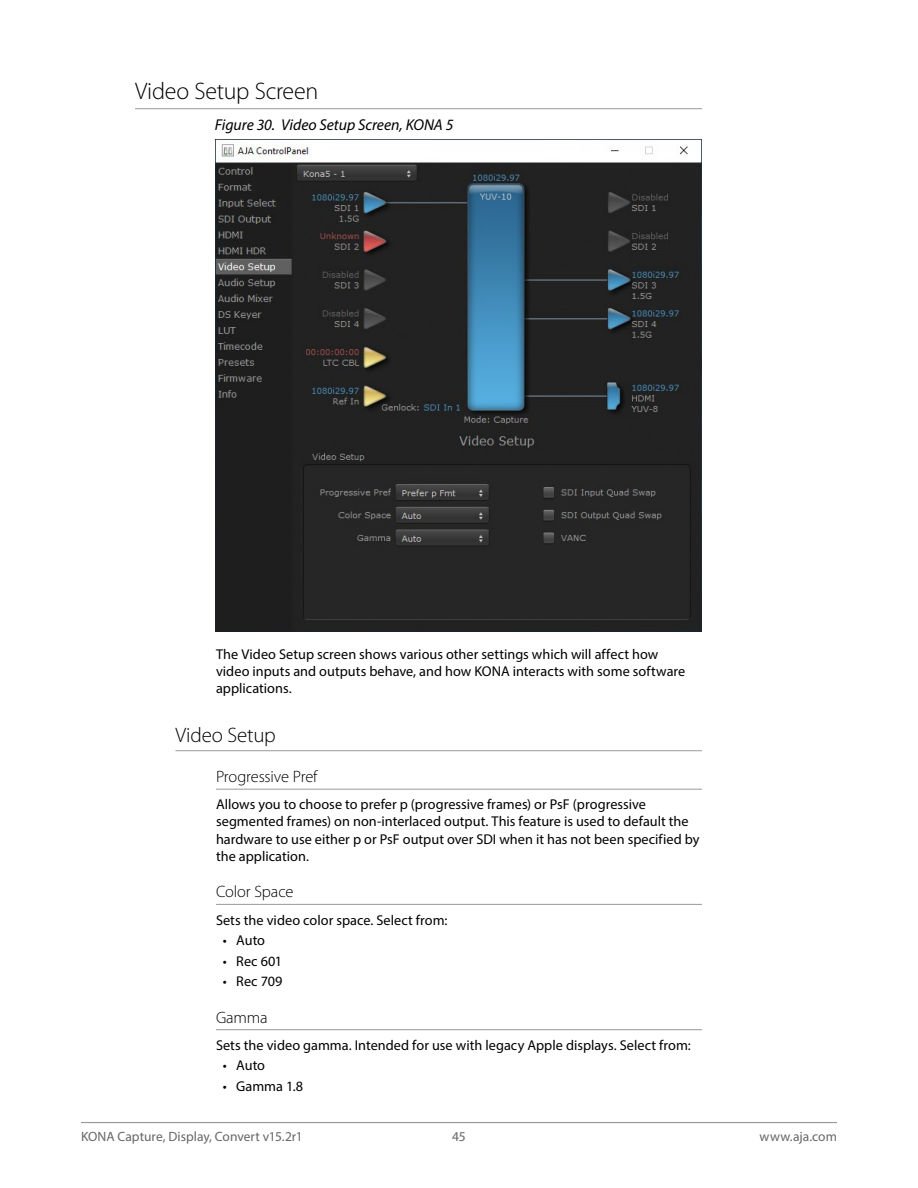
<style>
.page{position:relative;width:918px;height:1188px;background:#fff}
.page>*{position:absolute;margin:0;border:0;box-sizing:border-box;transform-origin:0 0}
._2Head{font:300 24px "Myriad Pro";letter-spacing:-.01em;color:#000}
._3Head{font:300 21px "Myriad Pro";letter-spacing:-.01em;color:#000}
._4Head{font:300 16.5px "Myriad Pro";letter-spacing:-.01em;color:#000}
.t1{font:italic 15.75px "Myriad Pro";letter-spacing:-.005em;color:#000}
.Body{font:14.25px/17.1px "Myriad Pro";letter-spacing:.005em;color:#000}
.t2{font:13.5px "Myriad Pro";color:#666}
</style>
<div class="page">
<hr style="left:81px;top:1122px;width:756px;height:1px;background:#999">
<hr style="left:135px;top:108px;width:567px;height:1px;background:#999">
<hr style="left:176px;top:750px;width:526px;height:1px;background:#999">
<hr style="left:216px;top:789px;width:486px;height:1px;background:#999">
<hr style="left:216px;top:904px;width:486px;height:1px;background:#999">
<hr style="left:216px;top:1029px;width:486px;height:1px;background:#999">
<img style="left:216px;top:140px;width:486px;height:492px">
<p class="_2Head" style="left:135px;top:78px;width:185px">Video Setup Screen</p>
<p class="t1" style="left:215px;top:115px;width:240px">Figure 30. Video Setup Screen, KONA 5</p>
<p class="Body" style="left:216px;top:646px;width:471px">The Video Setup screen shows various other settings which will affect how video inputs and outputs behave, and how KONA interacts with some software applications.</p>
<p class="_3Head" style="left:176px;top:724px;width:102px">Video Setup</p>
<p class="_4Head" style="left:216px;top:768px;width:103px">Progressive Pref</p>
<p class="Body" style="left:216px;top:796px;width:485px">Allows you to choose to prefer p (progressive frames) or PsF (progressive segmented frames) on non-interlaced output. This feature is used to default the hardware to use either p or PsF output over SDI when it has not been specified by the application.</p>
<p class="_4Head" style="left:216px;top:883px;width:79px">Color Space</p>
<p class="Body" style="left:216px;top:911px;width:233px">Sets the video color space. Select from:</p>
<p class="Body" style="left:223px;top:932px;width:44px">• Auto</p>
<p class="Body" style="left:223px;top:952px;width:61px">• Rec 601</p>
<p class="Body" style="left:223px;top:972px;width:61px">• Rec 709</p>
<p class="_4Head" style="left:216px;top:1008px;width:53px">Gamma</p>
<p class="Body" style="left:216px;top:1036px;width:476px">Sets the video gamma. Intended for use with legacy Apple displays. Select from:</p>
<p class="Body" style="left:223px;top:1057px;width:44px">• Auto</p>
<p class="Body" style="left:223px;top:1077px;width:82px">• Gamma 1.8</p>
<p class="t2" style="left:81px;top:1128px;width:223px">KONA Capture, Display, Convert v15.2r1</p>
<p class="t2" style="left:452px;top:1128px;width:15px">45</p>
<p class="t2" style="left:760px;top:1128px;width:79px">www.aja.com</p>
</div>
